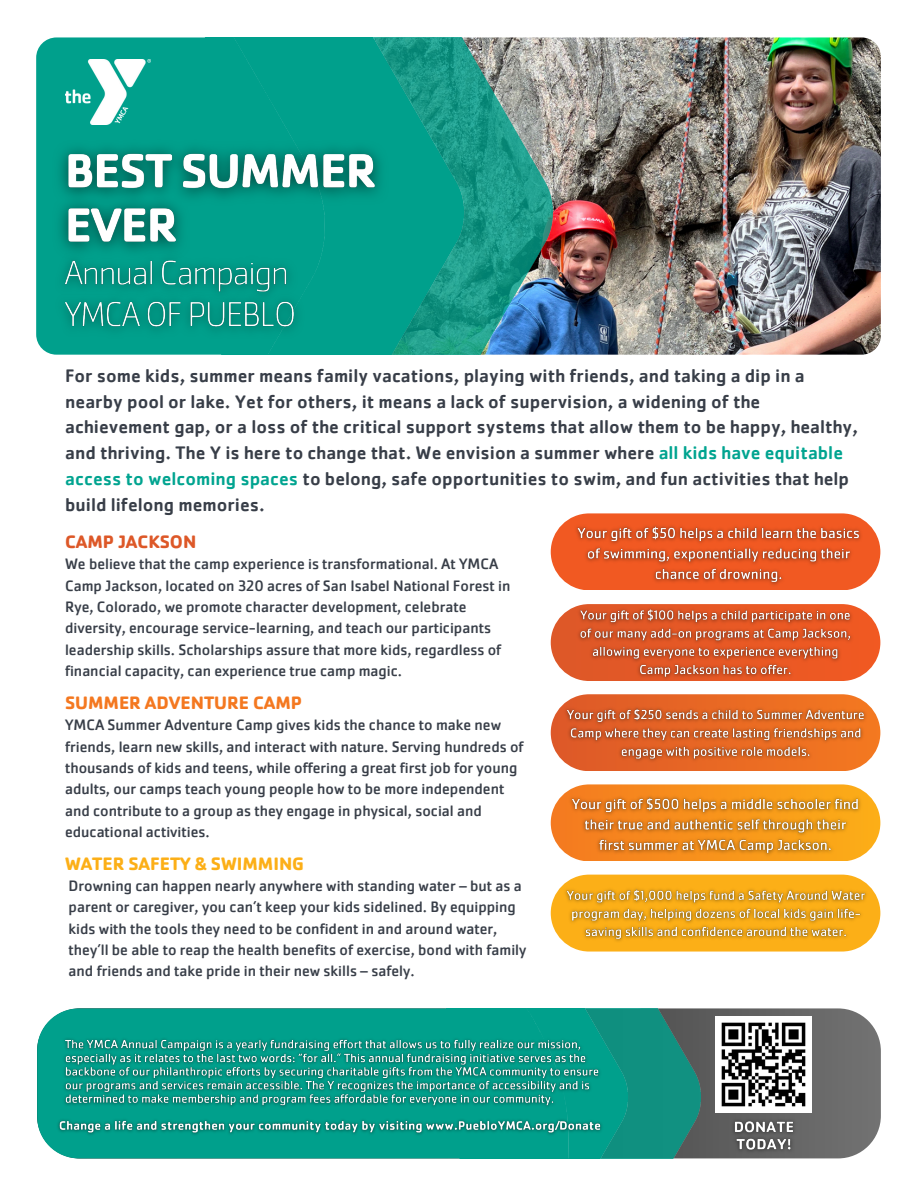
<style>
.page{position:relative;width:918px;height:1188px;background:#fff}
.page>*{position:absolute;margin:0;border:0;box-sizing:border-box;transform-origin:0 0}
.t1{font:500 18.75px/25.8px "Cachet";color:#383e48}
.t2{font:700 18.75px "Cachet Pro";color:#fcaf17}
.t3{font:700 18.75px "Cachet Pro";color:#f47820}
.t4{font:700 18.75px "Cachet Pro";color:#dd5828}
.t5{font:15.75px/21.3px "Cachet Pro";color:#383e48}
.s1{color:#01a490}
</style>
<div class="page">
<img style="left:680px;top:37px;width:201px;height:318px">
<div style="left:551px;top:513px;width:329px;height:77px;background:#f15922;border-radius:38px"></div>
<svg style="left:551px;top:604px;width:329px;height:77px;background:#e65925"></svg>
<div style="left:551px;top:694px;width:329px;height:77px;background:linear-gradient(to right,#dd5929,#f47921);border-radius:38px"></div>
<div style="left:551px;top:784px;width:329px;height:77px;background:linear-gradient(to right,#f47b23,#fcaf19);border-radius:38px"></div>
<div style="left:551px;top:875px;width:329px;height:76px;background:#fcaf17;border-radius:38px"></div>
<img style="left:591px;top:37px;width:89px;height:318px">
<img style="left:36px;top:37px;width:555px;height:318px">
<img style="left:36px;top:37px;width:514px;height:318px;border-radius:20px">
<img style="left:46px;top:133px;width:351px;height:133px">
<img style="left:49px;top:287px;width:260px;height:57px">
<img style="left:50px;top:247px;width:253px;height:63px">
<img style="left:65px;top:59px;width:86px;height:65px">
<img style="left:37px;top:1008px;width:844px;height:150px;border-radius:42px">
<img style="left:52px;top:1114px;width:555px;height:27px">
<img style="left:571px;top:518px;width:298px;height:72px">
<img style="left:573px;top:604px;width:287px;height:77px">
<img style="left:559px;top:701px;width:313px;height:66px">
<img style="left:565px;top:789px;width:302px;height:72px">
<img style="left:559px;top:881px;width:315px;height:67px">
<img style="left:58px;top:1032px;width:548px;height:81px">
<img style="left:716px;top:1017px;width:96px;height:96px">
<img style="left:726px;top:1113px;width:76px;height:45px">
<p class="t1" style="left:65px;top:362px;width:794px">For some kids, summer means family vacations, playing with friends, and taking a dip in a nearby pool or lake. Yet for others, it means a lack of supervision, a widening of the achievement gap, or a loss of the critical support systems that allow them to be happy, healthy, and thriving. The Y is here to change that. We envision a summer where <span class="s1">all kids have equitable access to welcoming spaces</span> to belong, safe opportunities to swim, and fun activities that help build lifelong memories.</p>
<p class="t4" style="left:65px;top:530px;width:133px">CAMP JACKSON</p>
<p class="t5" style="left:65px;top:553px;width:447px">We believe that the camp experience is transformational. At YMCA Camp Jackson, located on 320 acres of San Isabel National Forest in Rye, Colorado, we promote character development, celebrate diversity, encourage service-learning, and teach our participants leadership skills. Scholarships assure that more kids, regardless of financial capacity, can experience true camp magic.</p>
<p class="t3" style="left:65px;top:691px;width:239px">SUMMER ADVENTURE CAMP</p>
<p class="t5" style="left:65px;top:714px;width:460px">YMCA Summer Adventure Camp gives kids the chance to make new friends, learn new skills, and interact with nature. Serving hundreds of thousands of kids and teens, while offering a great first job for young adults, our camps teach young people how to be more independent and contribute to a group as they engage in physical, social and educational activities.</p>
<h5 class="t2" style="left:65px;top:851px;width:241px">WATER SAFETY &amp; SWIMMING</h5>
<h4 class="t5" style="left:69px;top:875px;width:459px">Drowning can happen nearly anywhere with standing water – but as a parent or caregiver, you can’t keep your kids sidelined. By equipping kids with the tools they need to be confident in and around water, they’ll be able to reap the health benefits of exercise, bond with family and friends and take pride in their new skills – safely.</h4>
</div>
